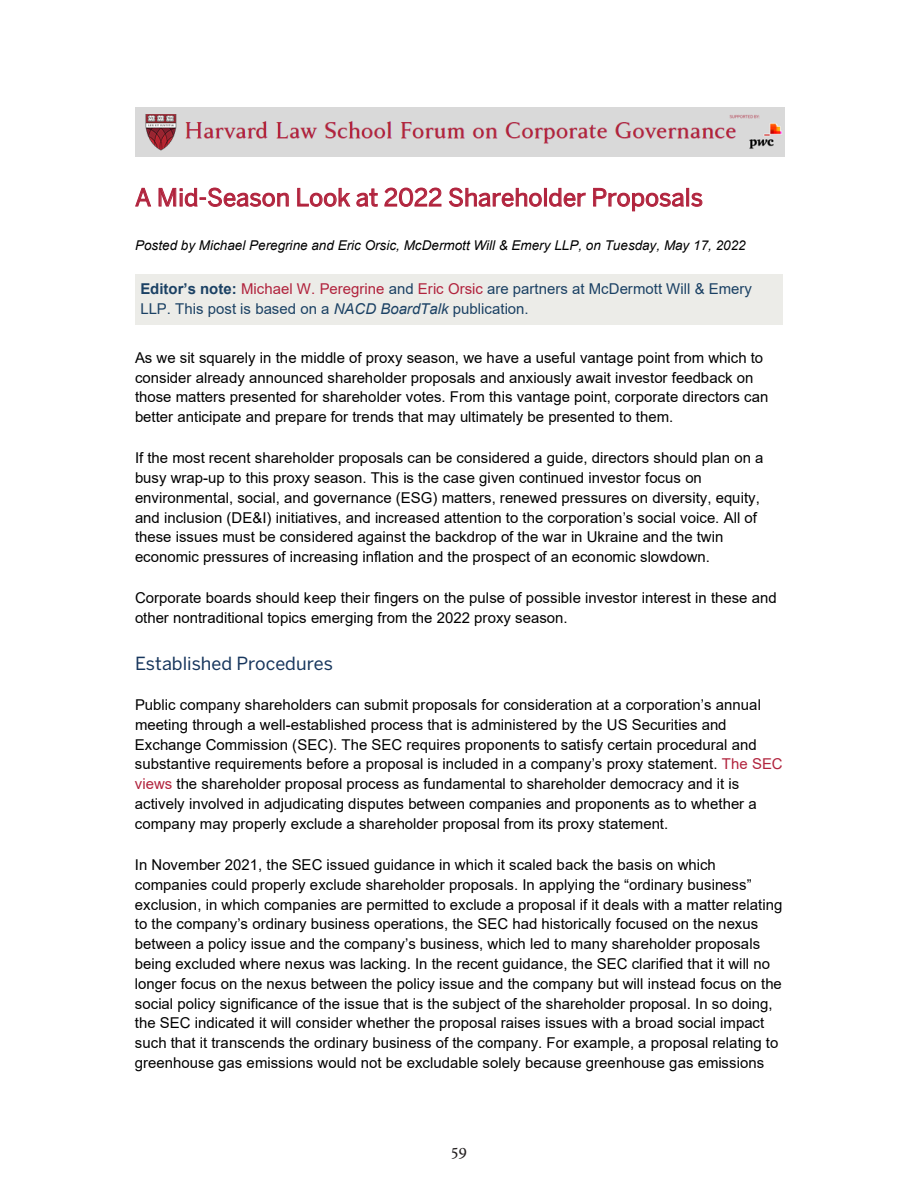
<style>
.page{position:relative;width:918px;height:1188px;background:#fff}
.page>*{position:absolute;margin:0;border:0;box-sizing:border-box;transform-origin:0 0}
.t1{font:24px "Benton Sans";letter-spacing:.005em;color:#b1233d}
.t2{font:18px "Benton Sans";color:#17365d}
.t3{font:18px "Minion Pro";color:#231f20}
.t4{font:15px/19.8px "Arial";color:#000}
.t5{font:15px/19.8px "Arial";color:#1b4164}
.t6{font:italic 13.5px "Arial";letter-spacing:.005em;color:#000}
.s1{font-weight:700}
.s2{color:#b1233d}
.s3{font-style:italic}
</style>
<div class="page">
<img style="left:135px;top:108px;width:649px;height:49px">
<div style="left:135px;top:275px;width:648px;height:50px;background:#ecece8"></div>
<p class="t1" style="left:135px;top:183px;width:570px">A Mid-Season Look at 2022 Shareholder Proposals</p>
<p class="t6" style="left:135px;top:236px;width:612px">Posted by Michael Peregrine and Eric Orsic, McDermott Will &amp; Emery LLP, on Tuesday, May 17, 2022</p>
<p class="t5" style="left:140px;top:279px;width:613px"><span class="s1">Editor’s note:</span> <span class="s2">Michael W. Peregrine</span> and <span class="s2">Eric Orsic</span> are partners at McDermott Will &amp; Emery<br>LLP. This post is based on a <span class="s3">NACD BoardTalk</span> publication.</p>
<p class="t4" style="left:135px;top:348px;width:635px">As we sit squarely in the middle of proxy season, we have a useful vantage point from which to consider already announced shareholder proposals and anxiously await investor feedback on those matters presented for shareholder votes. From this vantage point, corporate directors can better anticipate and prepare for trends that may ultimately be presented to them.</p>
<p class="t4" style="left:135px;top:448px;width:630px">If the most recent shareholder proposals can be considered a guide, directors should plan on a busy wrap-up to this proxy season. This is the case given continued investor focus on environmental, social, and governance (ESG) matters, renewed pressures on diversity, equity, and inclusion (DE&amp;I) initiatives, and increased attention to the corporation’s social voice. All of these issues must be considered against the backdrop of the war in Ukraine and the twin economic pressures of increasing inflation and the prospect of an economic slowdown.</p>
<p class="t4" style="left:135px;top:588px;width:643px">Corporate boards should keep their fingers on the pulse of possible investor interest in these and other nontraditional topics emerging from the 2022 proxy season.</p>
<p class="t2" style="left:135px;top:653px;width:200px">Established Procedures</p>
<p class="t4" style="left:135px;top:695px;width:649px">Public company shareholders can submit proposals for consideration at a corporation’s annual meeting through a well-established process that is administered by the US Securities and Exchange Commission (SEC). The SEC requires proponents to satisfy certain procedural and substantive requirements before a proposal is included in a company’s proxy statement. <span class="s2">The SEC views</span> the shareholder proposal process as fundamental to shareholder democracy and it is actively involved in adjudicating disputes between companies and proponents as to whether a company may properly exclude a shareholder proposal from its proxy statement.</p>
<p class="t4" style="left:135px;top:854px;width:649px">In November 2021, the SEC issued guidance in which it scaled back the basis on which companies could properly exclude shareholder proposals. In applying the “ordinary business” exclusion, in which companies are permitted to exclude a proposal if it deals with a matter relating to the company’s ordinary business operations, the SEC had historically focused on the nexus between a policy issue and the company’s business, which led to many shareholder proposals being excluded where nexus was lacking. In the recent guidance, the SEC clarified that it will no longer focus on the nexus between the policy issue and the company but will instead focus on the social policy significance of the issue that is the subject of the shareholder proposal. In so doing, the SEC indicated it will consider whether the proposal raises issues with a broad social impact such that it transcends the ordinary business of the company. For example, a proposal relating to greenhouse gas emissions would not be excludable solely because greenhouse gas emissions</p>
<p class="t3" style="left:451px;top:1138px;width:18px">59</p>
</div>
